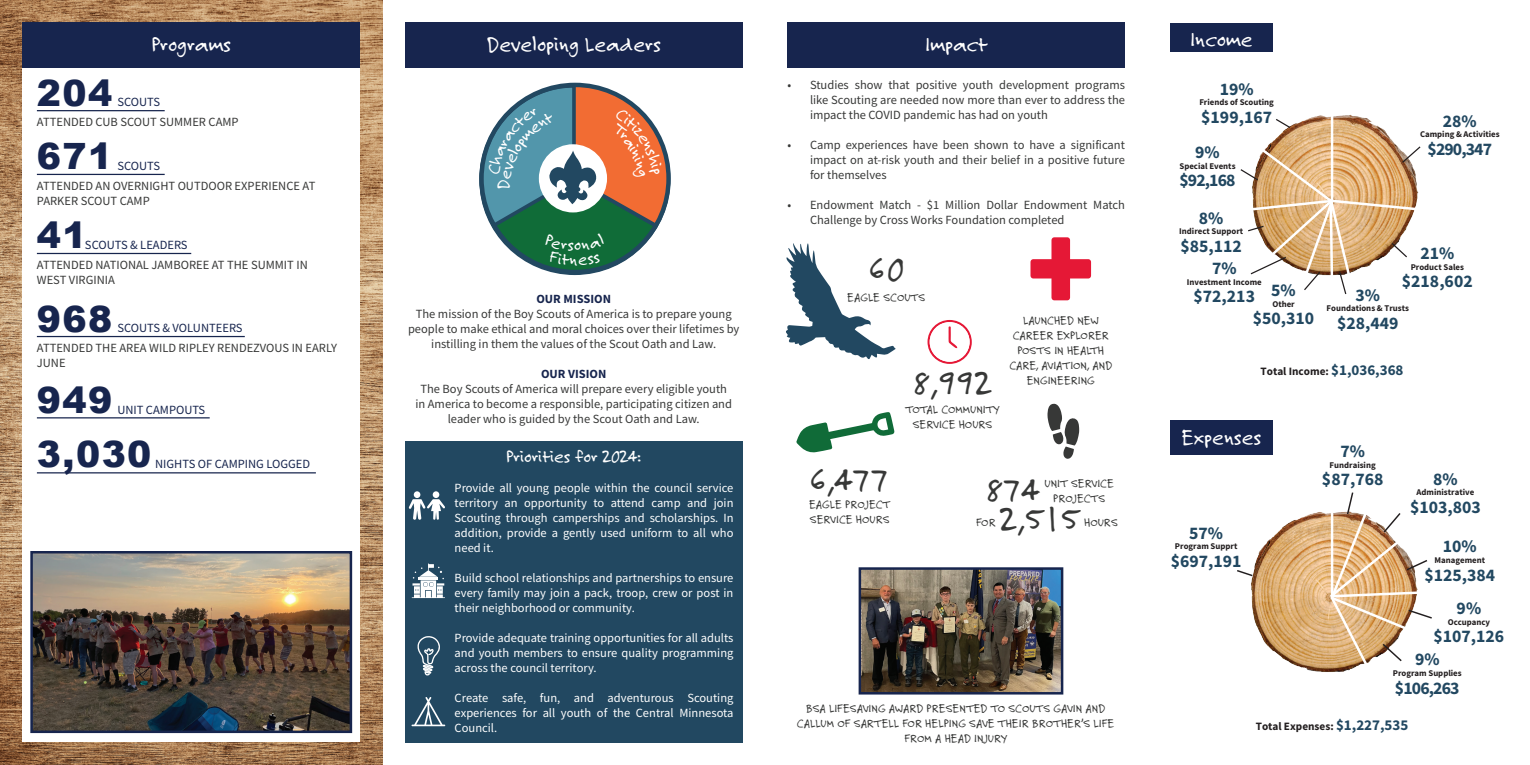
<style>
.page{position:relative;width:1530px;height:765px;background:#fff}
.page>*{position:absolute;margin:0;border:0;box-sizing:border-box;transform-origin:0 0}
.t1{font:36.25px "Felt Tip Roman";letter-spacing:.04em;color:#373837}
.t2{font:900 36.25px "Arial";letter-spacing:.04em;color:#17254e}
.t3{font:22.5px "Felt Tip Roman";color:#fff}
.t4{font:18.75px "Felt Tip Roman";color:#fff}
.t5{font:700 17.75px "Source Sans Pro";color:#224861}
.t6{font:12.5px/15px "Source Sans Pro";color:#373837}
.t7{font:12.5px/15px "Source Sans Pro";color:#fff;text-align:justify}
.t8{font:12.5px/15px "Felt Tip Roman";color:#373837;text-align:center}
.t9{font:12.5px "Source Sans Pro";color:#17254e}
.t10{font:700 12.5px "Source Sans Pro";color:#17254e}
.t11{font:700 11.25px "Source Sans Pro";color:#231f20}
.t12{font:700 8.75px "Source Sans Pro";color:#231f20}
.s1{font-size:15px;color:#224861}
</style>
<div class="page">
<div style="left:405px;top:22px;width:337px;height:46px;background:#17254e"></div>
<div style="left:405px;top:441px;width:337px;height:301px;background:#224861"></div>
<img style="left:1251px;top:512px;width:76px;height:160px">
<svg style="left:412px;top:563px;width:33px;height:35px"></svg>
<div style="left:414px;top:491px;width:6px;height:7px;background:#fff;border-radius:50%"></div>
<div style="left:433px;top:491px;width:6px;height:7px;background:#fff;border-radius:50%"></div>
<svg style="left:409px;top:499px;width:36px;height:21px"></svg>
<svg style="left:417px;top:636px;width:23px;height:40px"></svg>
<svg style="left:412px;top:697px;width:33px;height:29px"></svg>
<div style="left:788px;top:22px;width:337px;height:46px;background:#17254e"></div>
<svg style="left:786px;top:243px;width:110px;height:116px"></svg>
<svg style="left:1047px;top:403px;width:32px;height:56px"></svg>
<svg style="left:796px;top:412px;width:99px;height:41px"></svg>
<div style="left:1170px;top:23px;width:103px;height:29px;background:#17254e"></div>
<div style="left:1170px;top:420px;width:103px;height:35px;background:#17254e"></div>
<img style="left:0;top:0;width:382px;height:765px">
<div style="left:22px;top:22px;width:338px;height:720px;background:#fff"></div>
<div style="left:22px;top:22px;width:338px;height:46px;background:#17254e"></div>
<svg style="left:1031px;top:237px;width:60px;height:63px"></svg>
<hr style="left:37px;top:110px;width:128px;height:1px;background:#17254e">
<hr style="left:37px;top:174px;width:128px;height:1px;background:#17254e">
<hr style="left:37px;top:253px;width:154px;height:1px;background:#17254e">
<hr style="left:37px;top:336px;width:208px;height:1px;background:#17254e">
<hr style="left:37px;top:417px;width:173px;height:1px;background:#17254e">
<hr style="left:37px;top:472px;width:279px;height:1px;background:#17254e">
<img style="left:33px;top:554px;width:316px;height:176px">
<div style="left:30px;top:551px;width:322px;height:182px;border:2px solid #17254e"></div>
<svg style="left:928px;top:320px;width:44px;height:44px"></svg>
<img style="left:862px;top:570px;width:198px;height:122px">
<div style="left:859px;top:567px;width:204px;height:128px;border:2px solid #17254e"></div>
<svg style="left:1327px;top:492px;width:105px;height:180px"></svg>
<svg style="left:1237px;top:569px;width:17px;height:8px"></svg>
<img style="left:1246px;top:109px;width:174px;height:174px;border-radius:87px">
<svg style="left:1276px;top:119px;width:16px;height:10px"></svg>
<hr style="left:1331px;top:109px;width:2px;height:92px;background:#fff">
<svg style="left:1240px;top:142px;width:181px;height:153px"></svg>
<svg style="left:479px;top:83px;width:192px;height:193px"></svg>
<h2 class="t3" style="left:151px;top:30px;width:81px">Programs</h2>
<h1 class="t2" style="left:37px;top:66px;width:77px">204</h1>
<p class="t9" style="left:117px;top:94px;width:44px">SCOUTS</p>
<p class="t6" style="left:37px;top:115px;width:203px">ATTENDED CUB SCOUT SUMMER CAMP</p>
<h1 class="t2" style="left:37px;top:130px;width:77px">671</h1>
<p class="t9" style="left:117px;top:158px;width:44px">SCOUTS</p>
<p class="t6" style="left:37px;top:178px;width:280px">ATTENDED AN OVERNIGHT OUTDOOR EXPERIENCE AT<br>PARKER SCOUT CAMP</p>
<h1 class="t2" style="left:37px;top:209px;width:51px">41</h1>
<p class="t9" style="left:85px;top:237px;width:104px">SCOUTS &amp; LEADERS</p>
<p class="t6" style="left:37px;top:257px;width:272px">ATTENDED NATIONAL JAMBOREE AT THE SUMMIT IN<br>WEST VIRGINIA</p>
<h1 class="t2" style="left:37px;top:292px;width:77px">968</h1>
<p class="t9" style="left:117px;top:320px;width:127px">SCOUTS &amp; VOLUNTEERS</p>
<p class="t6" style="left:37px;top:340px;width:302px">ATTENDED THE AREA WILD RIPLEY RENDEZVOUS IN EARLY<br>JUNE</p>
<h1 class="t2" style="left:37px;top:374px;width:77px">949</h1>
<p class="t9" style="left:117px;top:402px;width:89px">UNIT CAMPOUTS</p>
<h1 class="t2" style="left:37px;top:428px;width:116px">3,030</h1>
<p class="t9" style="left:155px;top:456px;width:157px">NIGHTS OF CAMPING LOGGED</p>
<h2 class="t3" style="left:487px;top:30px;width:176px">Developing Leaders</h2>
<h2 class="t3" style="left:925px;top:30px;width:64px">Impact</h2>
<p class="t6" style="left:810px;top:77px;width:317px;text-align:justify;text-indent:-22px">• Studies show that positive youth development programs like Scouting are needed now more than ever to address the impact the COVID pandemic has had on youth</p>
<p class="t6" style="left:810px;top:137px;width:317px;text-align:justify;text-indent:-22px">• Camp experiences have been shown to have a significant impact on at-risk youth and their belief in a positive future for themselves</p>
<p class="t6" style="left:810px;top:197px;width:317px;text-indent:-22px">• Endowment Match - $1 Million Dollar Endowment Match<br>Challenge by Cross Works Foundation completed</p>
<h1 class="t1" style="left:869px;top:246px;width:36px">60</h1>
<p class="t8" style="left:847px;top:289px;width:79px">EAGLE SCOUTS</p>
<p class="t10" style="left:536px;top:291px;width:76px">OUR MISSION</p>
<p class="t6" style="left:408px;top:307px;width:333px;text-align:center">The mission of the Boy Scouts of America is to prepare young people to make ethical and moral choices over their lifetimes by instilling in them the values of the Scout Oath and Law.</p>
<p class="t10" style="left:541px;top:366px;width:67px">OUR VISION</p>
<p class="t6" style="left:415px;top:382px;width:318px;text-align:center">The Boy Scouts of America will prepare every eligible youth in America to become a responsible, participating citizen and leader who is guided by the Scout Oath and Law.</p>
<h3 class="t4" style="left:506px;top:444px;width:136px">Priorities for 2024:</h3>
<p class="t7" style="left:455px;top:480px;width:280px;text-indent:-22px">• Provide all young people within the council service territory an opportunity to attend camp and join Scouting through camperships and scholarships. In addition, provide a gently used uniform to all who need it.</p>
<p class="t7" style="left:455px;top:570px;width:280px;text-indent:-22px">• Build school relationships and partnerships to ensure every family may join a pack, troop, crew or post in their neighborhood or community.</p>
<p class="t7" style="left:455px;top:630px;width:280px;text-indent:-22px">• Provide adequate training opportunities for all adults and youth members to ensure quality programming across the council territory.</p>
<p class="t7" style="left:455px;top:690px;width:280px;text-indent:-22px">• Create safe, fun, and adventurous Scouting experiences for all youth of the Central Minnesota Council.</p>
<p class="t8" style="left:1009px;top:313px;width:105px">LAUNCHED NEW<br>CAREER EXPLORER<br>POSTS IN HEALTH<br>CARE, AVIATION, AND<br>ENGINEERING</p>
<h1 class="t1" style="left:913px;top:359px;width:80px">8,992</h1>
<p class="t8" style="left:906px;top:402px;width:95px">TOTAL COMMUNITY<br>SERVICE HOURS</p>
<h1 class="t1" style="left:810px;top:456px;width:80px">6,477</h1>
<p class="t8" style="left:809px;top:496px;width:83px;text-align:left">EAGLE PROJECT<br>SERVICE HOURS</p>
<h1 class="t1" style="left:986px;top:467px;width:54px">874</h1>
<p class="t8" style="left:1045px;top:476px;width:71px">UNIT SERVICE<br>PROJECTS</p>
<p class="t8" style="left:976px;top:514px;width:21px">FOR</p>
<h1 class="t1" style="left:1000px;top:496px;width:80px">2,515</h1>
<p class="t8" style="left:1084px;top:514px;width:35px">HOURS</p>
<p class="t8" style="left:797px;top:700px;width:319px">BSA LIFESAVING AWARD PRESENTED TO SCOUTS GAVIN AND<br>CALLUM OF SARTELL FOR HELPING SAVE THEIR BROTHER’S LIFE<br>FROM A HEAD INJURY</p>
<h2 class="t3" style="left:1190px;top:24px;width:64px">Income</h2>
<h3 class="t5" style="left:1220px;top:77px;width:35px">19%</h3>
<p class="t12" style="left:1199px;top:96px;width:76px">Friends of Scouting</p>
<h3 class="t5" style="left:1201px;top:105px;width:72px">$199,167</h3>
<h3 class="t5" style="left:1195px;top:140px;width:26px">9%</h3>
<p class="t12" style="left:1180px;top:160px;width:58px">Special Events</p>
<h3 class="t5" style="left:1179px;top:168px;width:58px">$92,168</h3>
<h3 class="t5" style="left:1443px;top:109px;width:35px">28%</h3>
<p class="t12" style="left:1420px;top:129px;width:81px">Camping &amp; Activities</p>
<h3 class="t5" style="left:1428px;top:137px;width:66px">$290,347</h3>
<h3 class="t5" style="left:1199px;top:206px;width:26px">8%</h3>
<p class="t12" style="left:1179px;top:225px;width:65px">Indirect Support</p>
<h3 class="t5" style="left:1181px;top:234px;width:63px">$85,112</h3>
<h3 class="t5" style="left:1420px;top:241px;width:35px">21%</h3>
<p class="t12" style="left:1411px;top:261px;width:55px">Product Sales</p>
<h3 class="t5" style="left:1402px;top:270px;width:72px">$218,602</h3>
<h3 class="t5" style="left:1212px;top:256px;width:26px">7%</h3>
<p class="t12" style="left:1187px;top:276px;width:76px">Investment Income</p>
<h3 class="t5" style="left:1194px;top:284px;width:63px">$72,213</h3>
<h3 class="t5" style="left:1271px;top:278px;width:26px">5%</h3>
<p class="t12" style="left:1272px;top:298px;width:24px">Other</p>
<h3 class="t5" style="left:1253px;top:306px;width:63px">$50,310</h3>
<h3 class="t5" style="left:1356px;top:283px;width:26px">3%</h3>
<p class="t12" style="left:1327px;top:302px;width:84px">Foundations &amp; Trusts</p>
<h3 class="t5" style="left:1337px;top:311px;width:63px">$28,449</h3>
<p class="t11" style="left:1261px;top:364px;width:144px">Total Income: <span class="s1">$1,036,368</span></p>
<h2 class="t3" style="left:1181px;top:422px;width:81px">Expenses</h2>
<h3 class="t5" style="left:1189px;top:521px;width:35px">57%</h3>
<p class="t12" style="left:1175px;top:541px;width:64px">Program Supprt</p>
<h3 class="t5" style="left:1171px;top:549px;width:72px">$697,191</h3>
<h3 class="t5" style="left:1340px;top:439px;width:26px">7%</h3>
<p class="t12" style="left:1330px;top:459px;width:48px">Fundraising</p>
<h3 class="t5" style="left:1322px;top:467px;width:63px">$87,768</h3>
<h3 class="t5" style="left:1433px;top:467px;width:26px">8%</h3>
<p class="t12" style="left:1417px;top:486px;width:59px">Administrative</p>
<h3 class="t5" style="left:1410px;top:495px;width:72px">$103,803</h3>
<h3 class="t5" style="left:1443px;top:534px;width:35px">10%</h3>
<p class="t12" style="left:1435px;top:554px;width:52px">Management</p>
<h3 class="t5" style="left:1424px;top:563px;width:72px">$125,384</h3>
<h3 class="t5" style="left:1457px;top:596px;width:26px">9%</h3>
<p class="t12" style="left:1448px;top:616px;width:44px">Occupancy</p>
<h3 class="t5" style="left:1434px;top:625px;width:72px">$107,126</h3>
<h3 class="t5" style="left:1415px;top:647px;width:26px">9%</h3>
<p class="t12" style="left:1393px;top:667px;width:70px">Program Supplies</p>
<h3 class="t5" style="left:1395px;top:676px;width:66px">$106,263</h3>
<p class="t11" style="left:1256px;top:719px;width:154px">Total Expenses: <span class="s1">$1,227,535</span></p>
</div>
